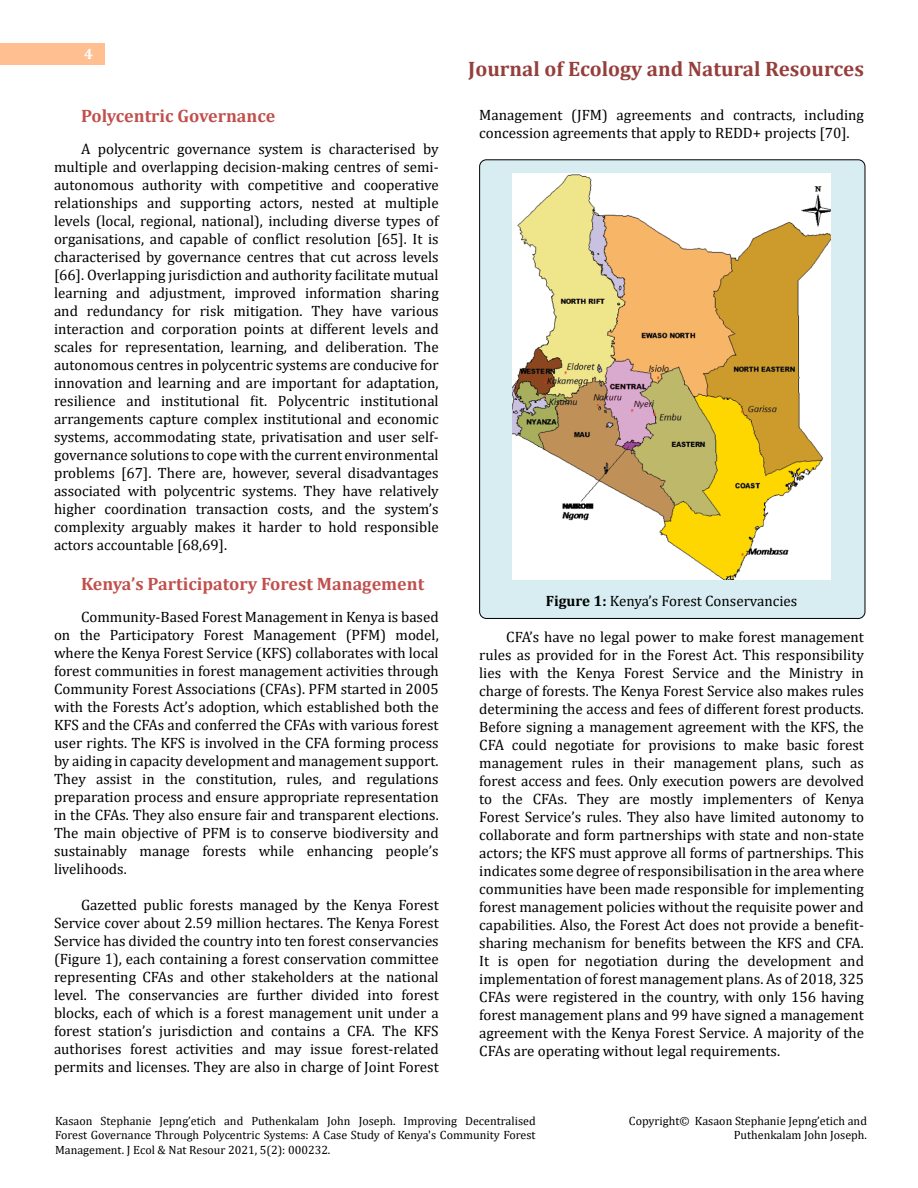
<style>
.page{position:relative;width:918px;height:1188px;background:#fff}
.page>*{position:absolute;margin:0;border:0;box-sizing:border-box;transform-origin:0 0}
.t1{font:700 21px "Cambria";color:#953f3c}
.t2{font:700 18px "Cambria";color:#c0504d}
.t3{font:15px/18px "Cambria";color:#000;text-align:justify}
.t4{font:700 15px "Cambria";color:#fff}
.t5{font:12px/14.4px "Cambria";color:#000;text-align:justify}
.s1{font-weight:700}
</style>
<div class="page">
<div style="left:0;top:43px;width:105px;height:21px;background:#ffbf91"></div>
<div style="left:480px;top:160px;width:385px;height:458px;background:#d8edf2;border-radius:7px"></div>
<img style="left:513px;top:174px;width:318px;height:406px">
<p class="t4" style="left:84px;top:44px;width:10px">4</p>
<p class="t2" style="left:81px;top:103px;width:196px">Polycentric Governance</p>
<p class="t3" style="left:54px;top:139px;width:386px;text-indent:27px">A polycentric governance system is characterised by multiple and overlapping decision-making centres of semi&shy;autonomous authority with competitive and cooperative relationships and supporting actors, nested at multiple levels (local, regional, national), including diverse types of organisations, and capable of conflict resolution [65]. It is characterised by governance centres that cut across levels [66]. Overlapping jurisdiction and authority facilitate mutual learning and adjustment, improved information sharing and redundancy for risk mitigation. They have various interaction and corporation points at different levels and scales for representation, learning, and deliberation. The autonomous centres in polycentric systems are conducive for innovation and learning and are important for adaptation, resilience and institutional fit. Polycentric institutional arrangements capture complex institutional and economic systems, accommodating state, privatisation and user self&shy;governance solutions to cope with the current environmental problems [67]. There are, however, several disadvantages associated with polycentric systems. They have relatively higher coordination transaction costs, and the system’s complexity arguably makes it harder to hold responsible actors accountable [68,69].</p>
<p class="t2" style="left:81px;top:571px;width:345px">Kenya’s Participatory Forest Management</p>
<p class="t3" style="left:54px;top:607px;width:386px;text-indent:27px">Community-Based Forest Management in Kenya is based on the Participatory Forest Management (PFM) model, where the Kenya Forest Service (KFS) collaborates with local forest communities in forest management activities through Community Forest Associations (CFAs). PFM started in 2005 with the Forests Act’s adoption, which established both the KFS and the CFAs and conferred the CFAs with various forest user rights. The KFS is involved in the CFA forming process by aiding in capacity development and management support.<br>They assist in the constitution, rules, and regulations preparation process and ensure appropriate representation in the CFAs. They also ensure fair and transparent elections.<br>The main objective of PFM is to conserve biodiversity and sustainably manage forests while enhancing people’s livelihoods.</p>
<p class="t3" style="left:54px;top:895px;width:386px;text-indent:27px">Gazetted public forests managed by the Kenya Forest Service cover about 2.59 million hectares. The Kenya Forest Service has divided the country into ten forest conservancies (Figure 1), each containing a forest conservation committee representing CFAs and other stakeholders at the national level. The conservancies are further divided into forest blocks, each of which is a forest management unit under a forest station’s jurisdiction and contains a CFA. The KFS authorises forest activities and may issue forest-related permits and licenses. They are also in charge of Joint Forest</p>
<h1 class="t1" style="left:468px;top:54px;width:397px">Journal of Ecology and Natural Resources</h1>
<p class="t3" style="left:479px;top:105px;width:386px">Management (JFM) agreements and contracts, including concession agreements that apply to REDD+ projects [70].</p>
<p class="t3" style="left:546px;top:591px;width:253px"><span class="s1">Figure 1:</span> Kenya’s Forest Conservancies</p>
<p class="t3" style="left:479px;top:627px;width:386px;text-indent:27px">CFA’s have no legal power to make forest management rules as provided for in the Forest Act. This responsibility lies with the Kenya Forest Service and the Ministry in charge of forests. The Kenya Forest Service also makes rules determining the access and fees of different forest products.<br>Before signing a management agreement with the KFS, the CFA could negotiate for provisions to make basic forest management rules in their management plans, such as forest access and fees. Only execution powers are devolved to the CFAs. They are mostly implementers of Kenya Forest Service’s rules. They also have limited autonomy to collaborate and form partnerships with state and non-state actors; the KFS must approve all forms of partnerships. This indicates some degree of responsibilisation in the area where communities have been made responsible for implementing forest management policies without the requisite power and capabilities. Also, the Forest Act does not provide a benefit&shy;sharing mechanism for benefits between the KFS and CFA.<br>It is open for negotiation during the development and implementation of forest management plans. As of 2018, 325<br>CFAs were registered in the country, with only 156 having forest management plans and 99 have signed a management agreement with the Kenya Forest Service. A majority of the CFAs are operating without legal requirements.</p>
<p class="t5" style="left:55px;top:1114px;width:482px">Kasaon Stephanie Jepng’etich and Puthenkalam John Joseph. Improving Decentralised Forest Governance Through Polycentric Systems: A Case Study of Kenya's Community Forest Management. J Ecol &amp; Nat Resour 2021, 5(2): 000232.</p>
<p class="t5" style="left:629px;top:1114px;width:240px;text-align:right">Copyright© Kasaon Stephanie Jepng’etich and<br>Puthenkalam John Joseph.</p>
</div>
